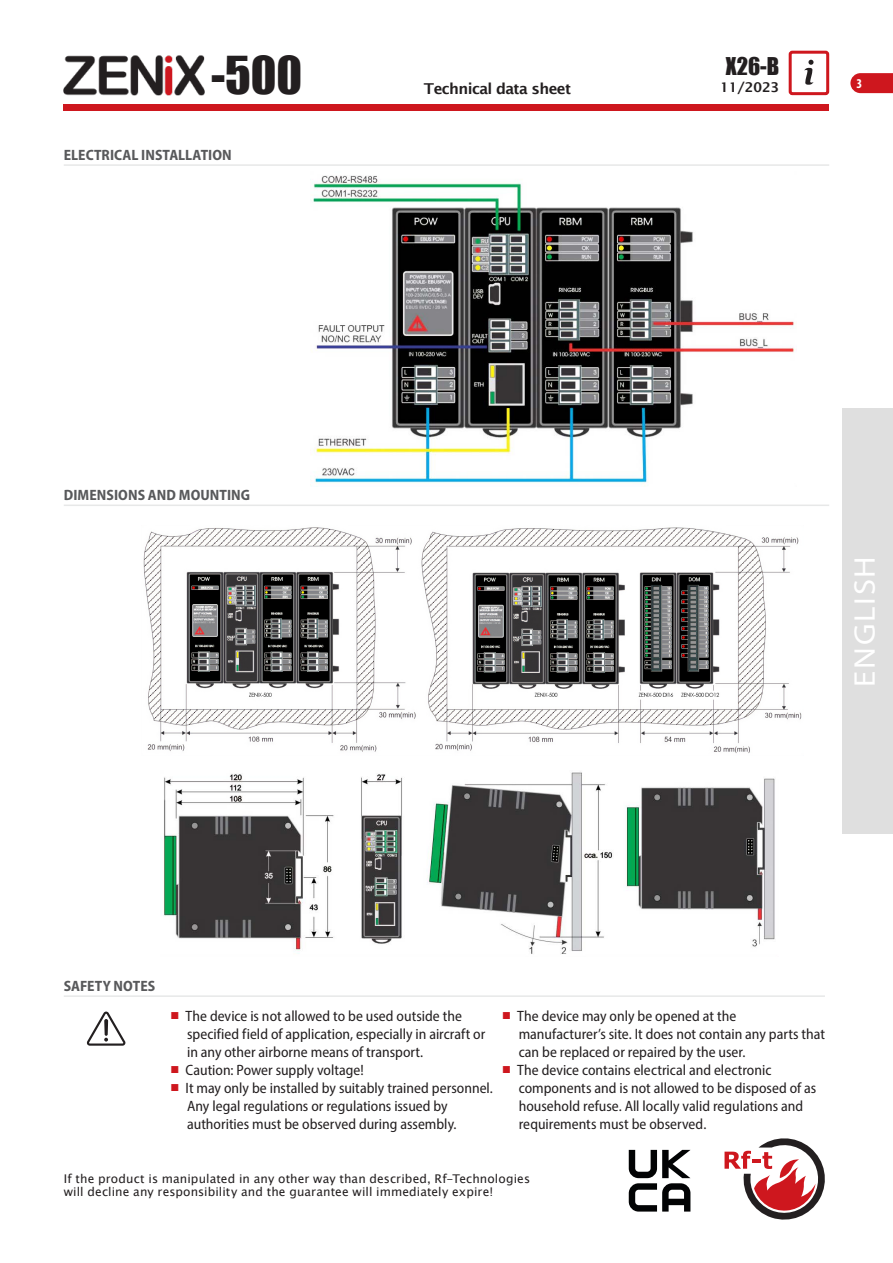
<style>
.page{position:relative;width:893px;height:1263px;background:#fff}
.page>*{position:absolute;margin:0;border:0;box-sizing:border-box;transform-origin:0 0}
.t1{font:48px "Impact";color:#231f20}
.t2{font:semi-expanded 30px "Myriad Pro";letter-spacing:.055em;color:#fff}
.t3{font:22.5px "Impact";color:#231f20}
.t4{font:semi-condensed 15px/18px "Myriad Pro";color:#231f20}
.SubTitel{font:700 semi-condensed 15px "Myriad Pro";letter-spacing:.005em;color:#58595b}
.t5{font:600 15px "Lucida Sans";letter-spacing:-.04em;color:#231f20}
.t6{font:600 13.5px "Lucida Sans";color:#231f20}
.t7{font:700 condensed 13.5px "Myriad Pro";color:#fff}
.Bodytekst{font:12px "Lucida Sans Unicode";letter-spacing:.005em;color:#231f20}
.s1{font-family:"Lucida Sans Unicode";font-stretch:normal;font-size:12px;color:#ce171e}
</style>
<div class="page">
<div style="left:64px;top:104px;width:765px;height:7px;background:#ce171e"></div>
<svg style="left:850px;top:73px;width:43px;height:20px"></svg>
<svg style="left:804px;top:60px;width:10px;height:25px"></svg>
<div style="left:789px;top:51px;width:40px;height:44px;border:3px solid #ce171e;border-radius:2px"></div>
<img style="left:63px;top:55px;width:142px;height:41px">
<img style="left:310px;top:175px;width:485px;height:311px">
<img style="left:143px;top:527px;width:659px;height:226px">
<img style="left:161px;top:771px;width:614px;height:183px">
<div style="left:842px;top:409px;width:51px;height:425px;background:#dfdfdf"></div>
<hr style="left:64px;top:164px;width:765px;height:2px;background:#e7e8e8">
<hr style="left:64px;top:504px;width:765px;height:2px;background:#e7e8e8">
<hr style="left:64px;top:995px;width:761px;height:2px;background:#e7e8e8">
<svg style="left:87px;top:1011px;width:38px;height:35px"></svg>
<svg style="left:104px;top:1019px;width:4px;height:17px"></svg>
<svg style="left:724px;top:1138px;width:101px;height:82px"></svg>
<svg style="left:629px;top:1150px;width:61px;height:61px"></svg>
<h1 class="t1" style="left:211px;top:38px;width:93px">-500</h1>
<p class="SubTitel" style="left:64px;top:145px;width:170px">ELECTRICAL INSTALLATION</p>
<p class="t5" style="left:424px;top:80px;width:149px">Technical data sheet</p>
<p class="SubTitel" style="left:64px;top:486px;width:188px">DIMENSIONS AND MOUNTING</p>
<p class="SubTitel" style="left:64px;top:976px;width:93px">SAFETY NOTES</p>
<h3 class="t3" style="left:726px;top:49px;width:55px">X26-B</h3>
<p class="t6" style="left:720px;top:80px;width:61px">11/2023</p>
<p class="t7" style="left:856px;top:75px;width:7px">3</p>
<h2 class="t2" style="left:846px;top:686px;width:132px;rotate:-90deg">ENGLISH</h2>
<p class="t4" style="left:187px;top:1007px;width:300px;text-indent:-17px"><span class="s1">∎</span> The device is not allowed to be used outside the specified field of application, especially in aircraft or in any other airborne means of transport.</p>
<p class="t4" style="left:170px;top:1061px;width:195px"><span class="s1">∎</span> Caution: Power supply voltage!</p>
<p class="t4" style="left:187px;top:1079px;width:307px;text-indent:-17px"><span class="s1">∎</span> It may only be installed by suitably trained personnel.<br>Any legal regulations or regulations issued by authorities must be observed during assembly.</p>
<p class="t4" style="left:519px;top:1007px;width:308px;text-indent:-17px"><span class="s1">∎</span> The device may only be opened at the manufacturer’s site. It does not contain any parts that can be replaced or repaired by the user.</p>
<p class="t4" style="left:519px;top:1061px;width:299px;text-indent:-17px"><span class="s1">∎</span> The device contains electrical and electronic components and is not allowed to be disposed of as household refuse. All locally valid regulations and requirements must be observed.</p>
<p class="Bodytekst" style="left:64px;top:1169px;width:468px">If the product is manipulated in any other way than described, Rf-Technologies</p>
<p class="Bodytekst" style="left:64px;top:1182px;width:431px">will decline any responsibility and the guarantee will immediately expire!</p>
</div>
